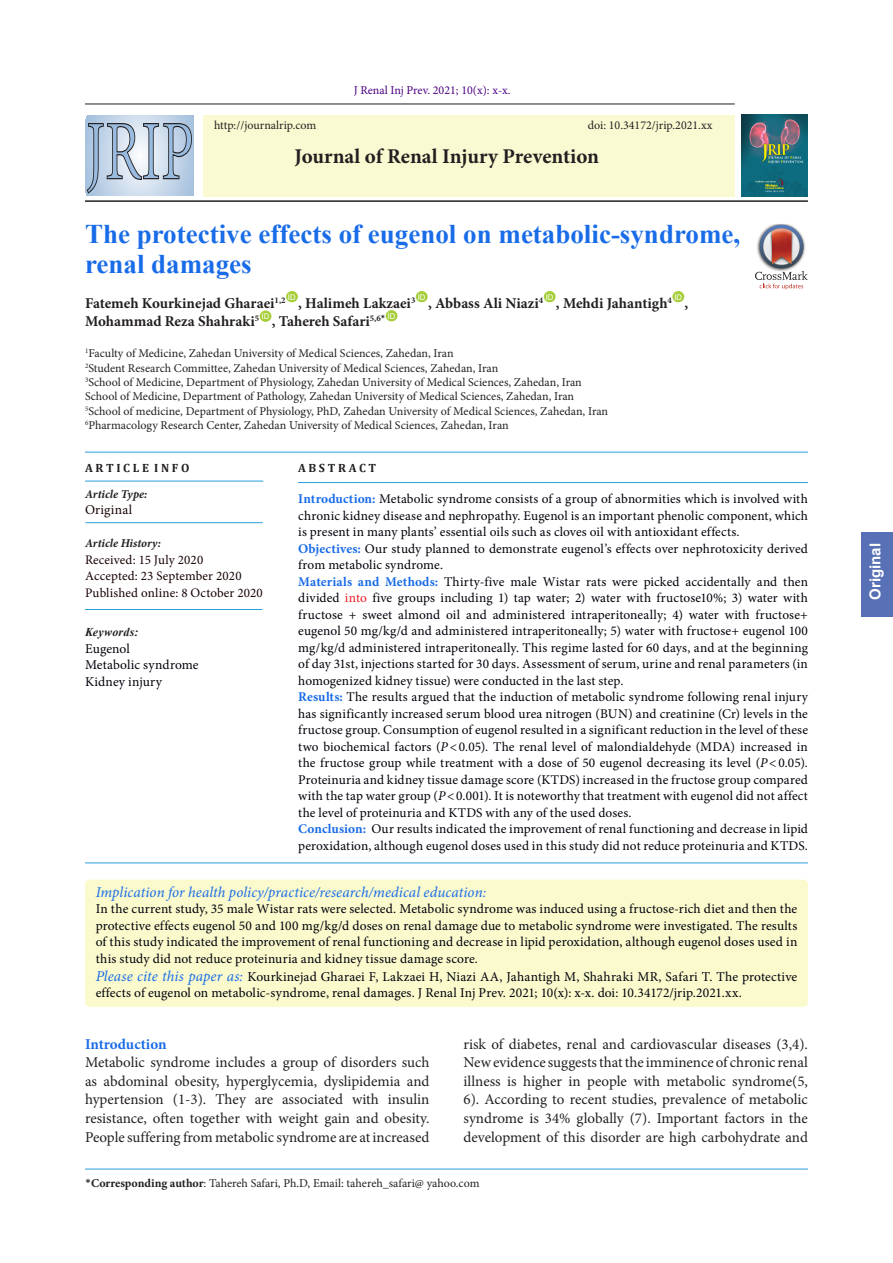
<style>
.page{position:relative;width:893px;height:1263px;background:#fff}
.page>*{position:absolute;margin:0;border:0;box-sizing:border-box;transform-origin:0 0}
.t1{font:700 27px/30px "Times New Roman";color:#196ce8}
.t2{font:700 21px "Minion Pro";letter-spacing:-.005em;color:#231f20}
.t3{font:15px/18.6px "Minion Pro";letter-spacing:-.005em;color:#231f20;text-align:justify}
.t4{font:700 15px/18px "Minion Pro";color:#231f20}
.t5{font:italic 15px "Minion Pro";letter-spacing:.005em;color:#196ce8}
.t6{font:700 15px "Minion Pro";letter-spacing:-.005em;color:#196ce8}
.t7{font:700 15px "Arial";color:#fff}
.t8{font:13.5px/16.5px "Minion Pro";letter-spacing:.01em;color:#00000b}
.t9{font:13.5px "Minion Pro";letter-spacing:.025em;color:#170000}
.t10{font:13.35px/16.5px "Minion Pro";letter-spacing:.01em;color:#00000b}
.t11{font:13.05px/16.5px "Minion Pro";letter-spacing:.01em;color:#170000}
.t12{font:12px/14.4px "Minion Pro";color:#231f20}
.t13{font:12px "Minion Pro";color:#4b0082}
.t14{font:italic 700 12px "Minion Pro";color:#231f20}
.t15{font:700 12px "Cambria";color:#231f20}
.t16{font:italic 700 12px "Times New Roman";letter-spacing:.015em;color:#231f20}
.s1{font-weight:700;color:#196ce8}
.s2{color:#ee1d23}
.s3{font-style:italic}
.s4{font-style:italic;font-size:15px;color:#196ce8}
.s5{font-family:"Calibri"}
.s6{font-weight:700}
</style>
<div class="page">
<hr style="left:85px;top:104px;width:650px;height:1px;background:#231f20">
<hr style="left:85px;top:200px;width:723px;height:2px;background:#231f20">
<div style="left:203px;top:115px;width:532px;height:81px;background:#fafad2"></div>
<img style="left:741px;top:115px;width:66px;height:82px">
<div style="left:286px;top:291px;width:12px;height:11px;background:#a6ce39;border-radius:50%"></div>
<div style="left:416px;top:291px;width:12px;height:11px;background:#a6ce39;border-radius:50%"></div>
<div style="left:544px;top:291px;width:12px;height:11px;background:#a6ce39;border-radius:50%"></div>
<div style="left:672px;top:291px;width:12px;height:11px;background:#a6ce39;border-radius:50%"></div>
<div style="left:260px;top:311px;width:11px;height:11px;background:#a6ce39;border-radius:50%"></div>
<div style="left:386px;top:310px;width:11px;height:11px;background:#a6ce39;border-radius:50%"></div>
<hr style="left:85px;top:1169px;width:723px;height:1px;background:#28a0da">
<svg style="left:86px;top:116px;width:107px;height:79px"></svg>
<svg style="left:87px;top:123px;width:105px;height:71px"></svg>
<div style="left:85px;top:880px;width:723px;height:127px;background:#fafacd;border-radius:5px"></div>
<div style="left:861px;top:532px;width:32px;height:85px;background:#5870b6"></div>
<img style="left:772px;top:224px;width:18px;height:1px">
<svg style="left:755px;top:225px;width:53px;height:65px"></svg>
<hr style="left:298px;top:482px;width:510px;height:1px;background:#28a0da">
<hr style="left:85px;top:452px;width:723px;height:1px;background:#28a0da">
<hr style="left:85px;top:862px;width:723px;height:1px;background:#28a0da">
<hr style="left:85px;top:481px;width:178px;height:1px;background:#28a0da">
<hr style="left:85px;top:522px;width:178px;height:1px;background:#28a0da">
<hr style="left:85px;top:609px;width:177px;height:1px;background:#28a0da">
<p class="t13" style="left:354px;top:82px;width:158px">J Renal Inj Prev. 2021; 10(x): x-x.</p>
<p class="t12" style="left:214px;top:118px;width:104px">http://journalrip.com</p>
<p class="t12" style="left:588px;top:118px;width:126px">doi: 10.34172/jrip.2021.xx</p>
<h2 class="t2" style="left:295px;top:142px;width:306px">Journal of Renal Injury Prevention</h2>
<h1 class="t1" style="left:85px;top:218px;width:657px">The protective effects of eugenol on metabolic-syndrome, renal damages</h1>
<p class="t4" style="left:85px;top:294px;width:605px">Fatemeh Kourkinejad Gharaei<sup>1,2</sup> <sup>ID</sup> , Halimeh Lakzaei<sup>3</sup> <sup>ID</sup> , Abbass Ali Niazi<sup>4</sup> <sup>ID</sup> , Mehdi Jahantigh<sup>4</sup> <sup>ID</sup> ,<br>Mohammad Reza Shahraki<sup>5</sup> <sup>ID</sup> , Tahereh Safari<sup>5,6</sup><sup>*</sup> <sup>ID</sup></p>
<p class="t12" style="left:85px;top:346px;width:525px"><sup>1</sup>Faculty of Medicine, Zahedan University of Medical Sciences, Zahedan, Iran<br><sup>2</sup>Student Research Committee, Zahedan University of Medical Sciences, Zahedan, Iran<br><sup>3</sup>School of Medicine, Department of Physiology, Zahedan University of Medical Sciences, Zahedan, Iran School of Medicine, Department of Pathology, Zahedan University of Medical Sciences, Zahedan, Iran <sup>5</sup>School of medicine, Department of Physiology, PhD, Zahedan University of Medical Sciences, Zahedan, Iran <sup>6</sup>Pharmacology Research Center, Zahedan University of Medical Sciences, Zahedan, Iran</p>
<p class="t15" style="left:85px;top:460px;width:106px">A R T I C L E I N F O</p>
<p class="t14" style="left:85px;top:485px;width:64px">Article Type:</p>
<p class="t9" style="left:85px;top:501px;width:49px">Original</p>
<p class="t14" style="left:85px;top:535px;width:78px">Article History:</p>
<p class="t11" style="left:85px;top:551px;width:179px">Received: 15 July 2020<br>Accepted: 23 September 2020<br>Published online: 8 October 2020</p>
<p class="t16" style="left:85px;top:624px;width:55px">Keywords:</p>
<p class="t8" style="left:85px;top:640px;width:115px">Eugenol<br>Metabolic syndrome<br>Kidney injury</p>
<p class="t15" style="left:298px;top:460px;width:80px">A B S T R A C T</p>
<p class="t10" style="left:298px;top:491px;width:511px"><span class="s1">Introduction:</span> Metabolic syndrome consists of a group of abnormities which is involved with chronic kidney disease and nephropathy. Eugenol is an important phenolic component, which is present in many plants’ essential oils such as cloves oil with antioxidant effects.<br><span class="s1">Objectives:</span> Our study planned to demonstrate eugenol’s effects over nephrotoxicity derived from metabolic syndrome.<br><span class="s1">Materials and Methods:</span> Thirty-five male Wistar rats were picked accidentally and then divided <span class="s2">into</span> five groups including 1) tap water; 2) water with fructose10%; 3) water with fructose + sweet almond oil and administered intraperitoneally; 4) water with fructose+ eugenol 50 mg/kg/d and administered intraperitoneally; 5) water with fructose+ eugenol 100 mg/kg/d administered intraperitoneally. This regime lasted for 60 days, and at the beginning of day 31st, injections started for 30 days. Assessment of serum, urine and renal parameters (in homogenized kidney tissue) were conducted in the last step.<br><span class="s1">Results:</span> The results argued that the induction of metabolic syndrome following renal injury has significantly increased serum blood urea nitrogen (BUN) and creatinine (Cr) levels in the fructose group. Consumption of eugenol resulted in a significant reduction in the level of these two biochemical factors (<span class="s3">P</span>&lt;0.05). The renal level of malondialdehyde (MDA) increased in the fructose group while treatment with a dose of 50 eugenol decreasing its level (<span class="s3">P</span>&lt;0.05).<br>Proteinuria and kidney tissue damage score (KTDS) increased in the fructose group compared with the tap water group (<span class="s3">P</span>&lt;0.001). It is noteworthy that treatment with eugenol did not affect the level of proteinuria and KTDS with any of the used doses.<br><span class="s1">Conclusion:</span> Our results indicated the improvement of renal functioning and decrease in lipid peroxidation, although eugenol doses used in this study did not reduce proteinuria and KTDS.</p>
<p class="t5" style="left:96px;top:882px;width:392px">Implication for health policy/practice/research/medical education:</p>
<p class="t8" style="left:96px;top:901px;width:703px;text-align:justify">In the current study, 35 male Wistar rats were selected. Metabolic syndrome was induced using a fructose-rich diet and then the protective effects eugenol 50 and 100 mg/kg/d doses on renal damage due to metabolic syndrome were investigated. The results of this study indicated the improvement of renal functioning and decrease in lipid peroxidation, although eugenol doses used in this study did not reduce proteinuria and kidney tissue damage score.</p>
<p class="t8" style="left:96px;top:968px;width:703px"><span class="s4">Please cite this paper as:</span> Kourkinejad Gharaei F, Lakzaei H, Niazi AA, Jahantigh M, Shahraki MR, Safari T. The protective effects of eugenol on metabolic-syndrome, renal damages. J Renal Inj Prev. 2021; 10(x): x-x. doi: 10.34172/jrip.2021.xx.</p>
<p class="t6" style="left:85px;top:1033px;width:83px">Introduction</p>
<p class="t3" style="left:85px;top:1053px;width:346px">Metabolic syndrome includes a group of disorders such as abdominal obesity, hyperglycemia, dyslipidemia and hypertension (1-3). They are associated with insulin resistance, often together with weight gain and obesity.<br>People suffering from metabolic syndrome are at increased</p>
<p class="t3" style="left:463px;top:1034px;width:346px">risk of diabetes, renal and cardiovascular diseases (3,4).<br>New evidence suggests that the imminence of chronic renal illness is higher in people with metabolic syndrome(5, 6). According to recent studies, prevalence of metabolic syndrome is 34% globally (7). Important factors in the development of this disorder are high carbohydrate and</p>
<p class="t12" style="left:85px;top:1176px;width:396px"><span class="s5">*</span><span class="s6">Corresponding author</span>: Tahereh Safari, Ph.D, Email: tahereh_safari@ yahoo.com</p>
<p class="t7" style="left:864px;top:600px;width:58px;rotate:-90deg">Original</p>
</div>
